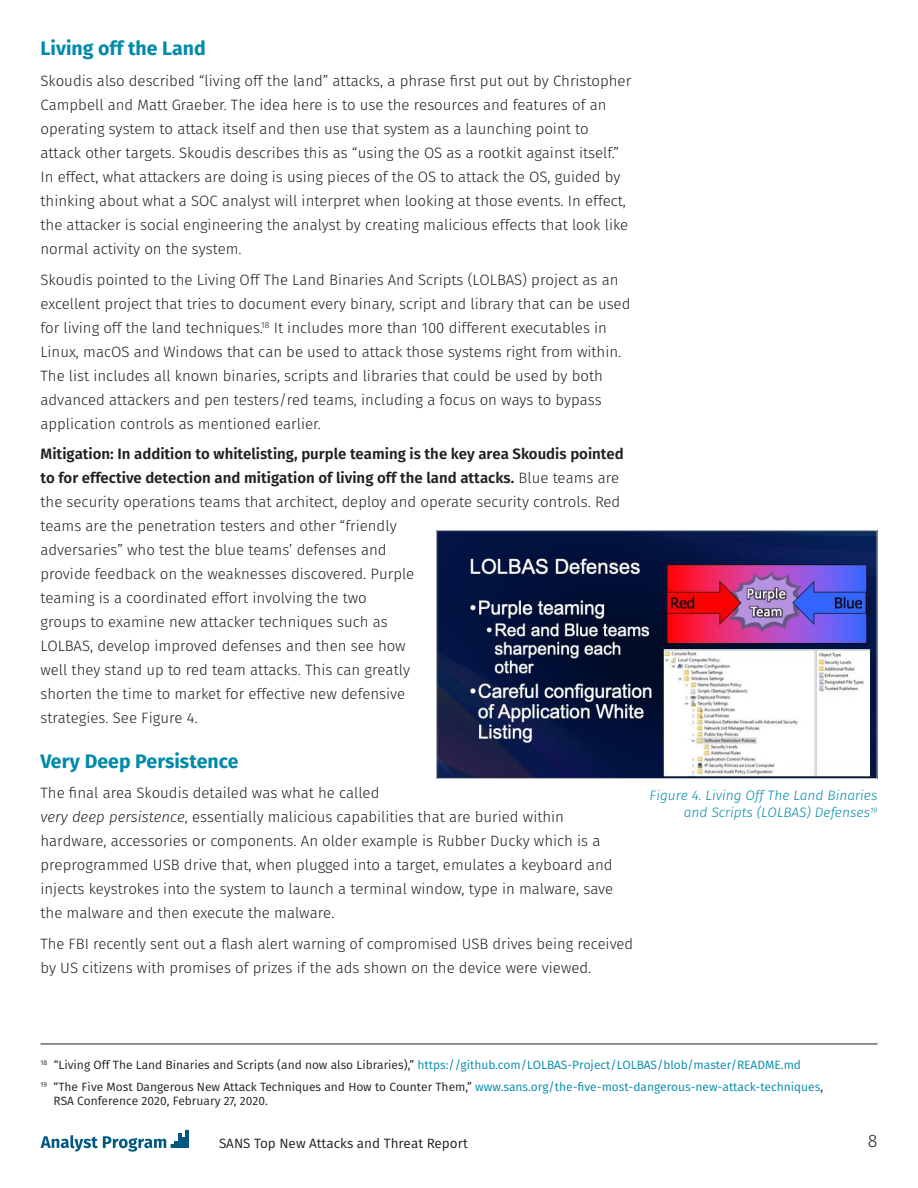
<style>
.page{position:relative;width:918px;height:1188px;background:#fff}
.page>*{position:absolute;margin:0;border:0;box-sizing:border-box;transform-origin:0 0}
.t1{font:700 19.5px "Fira Sans";color:#008aaa}
.t2{font:300 18px "Fira Sans";color:#221f20}
.t3{font:300 15px/24px "Fira Sans";color:#221f20}
.t4{font:italic 300 13.65px/17.7px "Fira Sans";color:#008aaa;text-align:right}
.t5{font:13.5px "Fira Sans";color:#221f20}
.t6{font:12px/21.1px "Fira Sans";color:#221f20}
.s1{font-weight:600}
.s2{font-style:italic}
.s3{color:#008aaa}
</style>
<div class="page">
<hr style="left:178px;top:1133px;width:3px;height:15px;background:#005881">
<hr style="left:186px;top:1130px;width:3px;height:18px;background:#005881">
<svg style="left:41px;top:1135px;width:145px;height:17px"></svg>
<hr style="left:40px;top:1044px;width:838px;height:1px;background:#221f20">
<img style="left:438px;top:532px;width:437px;height:245px">
<div style="left:436px;top:530px;width:441px;height:249px;border:1px solid #bbbdc0"></div>
<h1 class="t1" style="left:40px;top:35px;width:167px">Living off the Land</h1>
<p class="t3" style="left:40px;top:69px;width:592px">Skoudis also described “living off the land” attacks, a phrase first put out by Christopher Campbell and Matt Graeber. The idea here is to use the resources and features of an operating system to attack itself and then use that system as a launching point to attack other targets. Skoudis describes this as “using the OS as a rootkit against itself.” In effect, what attackers are doing is using pieces of the OS to attack the OS, guided by thinking about what a SOC analyst will interpret when looking at those events. In effect, the attacker is social engineering the analyst by creating malicious effects that look like normal activity on the system.</p>
<p class="t3" style="left:40px;top:267px;width:592px">Skoudis pointed to the Living Off The Land Binaries And Scripts (LOLBAS) project as an excellent project that tries to document every binary, script and library that can be used for living off the land techniques.<sup>18</sup> It includes more than 100 different executables in Linux, macOS and Windows that can be used to attack those systems right from within.<br>The list includes all known binaries, scripts and libraries that could be used by both advanced attackers and pen testers/red teams, including a focus on ways to bypass application controls as mentioned earlier.</p>
<p class="t3" style="left:41px;top:442px;width:585px"><span class="s1">Mitigation: In addition to whitelisting, purple teaming is the key area Skoudis pointed to for effective detection and mitigation of living off the land attacks.</span> Blue teams are the security operations teams that architect, deploy and operate security controls. Red teams are the penetration testers and other “friendly<br>adversaries” who test the blue teams’ defenses and<br>provide feedback on the weaknesses discovered. Purple<br>teaming is a coordinated effort involving the two<br>groups to examine new attacker techniques such as<br>LOLBAS, develop improved defenses and then see how<br>well they stand up to red team attacks. This can greatly<br>shorten the time to market for effective new defensive<br>strategies. See Figure 4.</p>
<h1 class="t1" style="left:40px;top:747px;width:200px">Very Deep Persistence</h1>
<p class="t3" style="left:40px;top:781px;width:574px">The final area Skoudis detailed was what he called<br><span class="s2">very deep persistence</span>, essentially malicious capabilities that are buried within hardware, accessories or components. An older example is Rubber Ducky which is a preprogrammed USB drive that, when plugged into a target, emulates a keyboard and injects keystrokes into the system to launch a terminal window, type in malware, save the malware and then execute the malware.</p>
<p class="t3" style="left:40px;top:932px;width:594px">The FBI recently sent out a flash alert warning of compromised USB drives being received by US citizens with promises of prizes if the ads shown on the device were viewed.</p>
<p class="t4" style="left:649px;top:786px;width:230px">Figure 4. Living Off The Land Binaries and Scripts (LOLBAS) Defenses<sup>19</sup></p>
<p class="t6" style="left:40px;top:1055px;width:784px"><sup>18</sup> “Living Off The Land Binaries and Scripts (and now also Libraries),” <span class="s3">https://github.com/LOLBAS-Project/LOLBAS/blob/master/README.md<br></span><sup>19</sup> “The Five Most Dangerous New Attack Techniques and How to Counter Them,” <span class="s3">www.sans.org/the-five-most-dangerous-new-attack-techniques</span>,</p>
<p class="t6" style="left:54px;top:1090px;width:216px">RSA Conference 2020, February 27, 2020.</p>
<p class="t5" style="left:219px;top:1133px;width:250px">SANS Top New Attacks and Threat Report</p>
<p class="t2" style="left:868px;top:1128px;width:11px">8</p>
</div>
